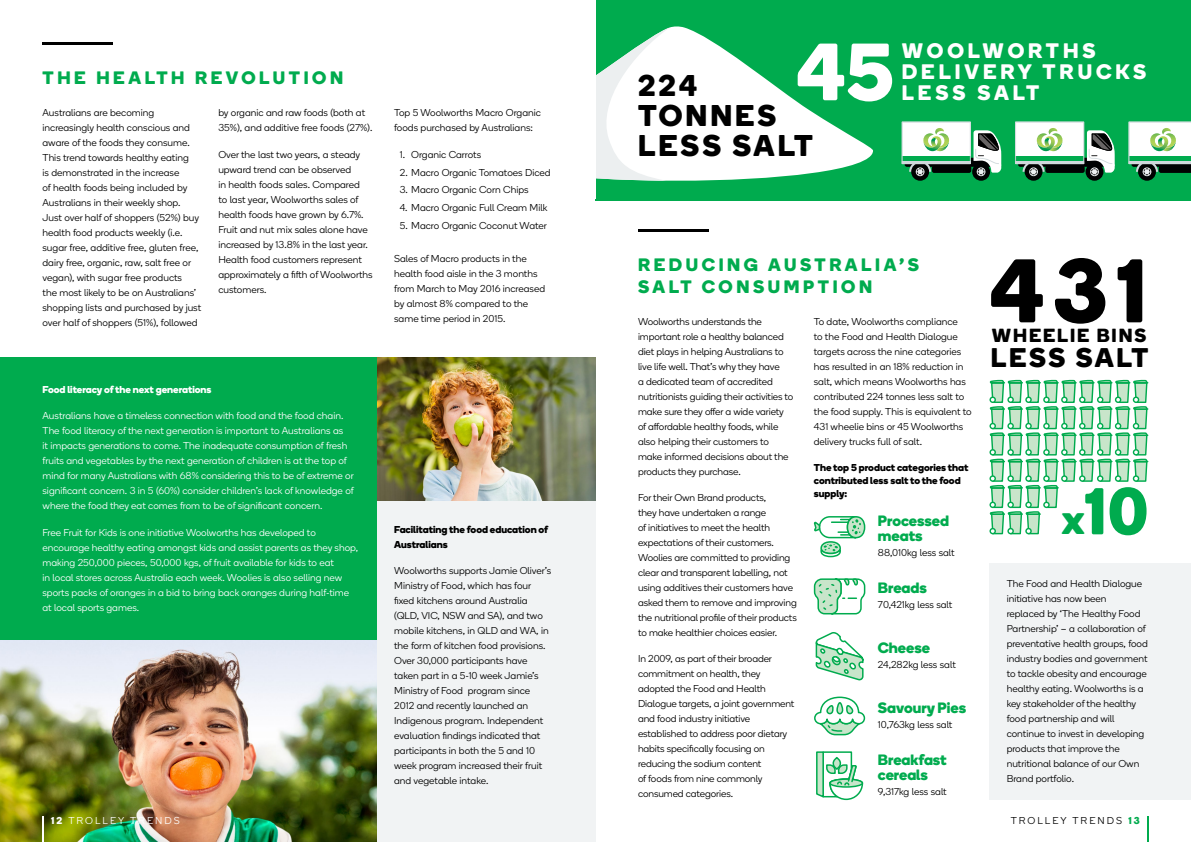
<style>
.page{position:relative;width:1191px;height:842px;background:#fff}
.page>*{position:absolute;margin:0;border:0;box-sizing:border-box;transform-origin:0 0}
.t1{font:700 90px "Fresh Sans";color:#000}
.t2{font:700 81px "Fresh Sans";color:#fff}
.t3{font:700 66px "Fresh Sans";color:#00ab4e}
.t4{font:700 30px/30px "Fresh Sans";letter-spacing:.1em;color:#000}
.t5{font:700 27px "Fresh Sans";letter-spacing:.1em;color:#000}
.t6{font:700 21px/21px "Fresh Sans";letter-spacing:.19em;color:#fff}
.t7{font:700 19px "Fresh Sans";letter-spacing:.1em;color:#000}
.t8{font:700 18px/21.6px "Fresh Sans";letter-spacing:.2em;color:#00ab4e}
.t9{font:700 15px/15px "Fresh Sans";color:#00ab4e}
.t10{font:10px/15px "Fresh Sans";color:#000}
.t11{font:10px/15px "Fresh Sans";color:#fff}
.t12{font:700 10px/13px "Fresh Sans";color:#000}
.t13{font:700 10px "Fresh Sans";color:#fff}
.t14{font:10px "Fresh Sans";letter-spacing:.2em;color:#fff}
.t15{font:10px "Fresh Sans";letter-spacing:.2em;color:#000}
.s1{font-size:42px}
.s2{font-weight:700}
.s3{font-weight:700;color:#00ab4e}
</style>
<div class="page">
<div style="left:595px;top:0;width:596px;height:201px;background:#00ab4e"></div>
<svg style="left:595px;top:26px;width:278px;height:165px;fill:#fff"></svg>
<svg style="left:595px;top:28px;width:74px;height:153px;background:#d5eee1"></svg>
<div style="left:989px;top:563px;width:202px;height:236px;background:#f1f3f4"></div>
<div style="left:0;top:357px;width:377px;height:485px;background:#00ab4e"></div>
<img style="left:0;top:641px;width:377px;height:201px">
<svg style="left:43px;top:816px;width:1px;height:26px"></svg>
<svg style="left:1147px;top:816px;width:1px;height:26px"></svg>
<hr style="left:43px;top:43px;width:70px;height:2px;background:#000">
<hr style="left:638px;top:229px;width:71px;height:3px;background:#000">
<div style="left:377px;top:394px;width:218px;height:448px;background:#f1f3f4"></div>
<img style="left:377px;top:357px;width:218px;height:143px">
<svg style="left:989px;top:379px;width:159px;height:156px"></svg>
<svg style="left:1024px;top:163px;width:18px;height:18px"></svg>
<svg style="left:1085px;top:163px;width:18px;height:18px"></svg>
<svg style="left:1015px;top:122px;width:99px;height:54px"></svg>
<svg style="left:813px;top:578px;width:53px;height:37px"></svg>
<div style="left:847px;top:517px;width:17px;height:21px;background:#c8e5ca;border-radius:50%"></div>
<div style="left:846px;top:516px;width:19px;height:22px;border:2px solid #00ab4e;border-radius:50%"></div>
<svg style="left:813px;top:516px;width:48px;height:42px"></svg>
<svg style="left:815px;top:632px;width:49px;height:49px"></svg>
<svg style="left:814px;top:696px;width:52px;height:40px"></svg>
<svg style="left:816px;top:751px;width:48px;height:50px"></svg>
<svg style="left:911px;top:163px;width:18px;height:18px"></svg>
<svg style="left:972px;top:163px;width:18px;height:18px"></svg>
<svg style="left:901px;top:122px;width:100px;height:54px"></svg>
<svg style="left:1138px;top:163px;width:18px;height:18px"></svg>
<svg style="left:1128px;top:122px;width:63px;height:54px"></svg>
<h3 class="t8" style="left:43px;top:67px;width:302px">THE HEALTH REVOLUTION</h3>
<p class="t10" style="left:43px;top:106px;width:160px">Australians are becoming increasingly health conscious and aware of the foods they consume.<br>This trend towards healthy eating<br>is demonstrated in the increase<br>of health foods being included by Australians in their weekly shop.<br>Just over half of shoppers (52%) buy health food products weekly (i.e. sugar free, additive free, gluten free, dairy free, organic, raw, salt free or vegan), with sugar free products<br>the most likely to be on Australians’ shopping lists and purchased by just over half of shoppers (51%), followed</p>
<p class="t10" style="left:218px;top:106px;width:156px">by organic and raw foods (both at<br>35%), and additive free foods (27%).</p>
<p class="t10" style="left:218px;top:147px;width:156px">Over the last two years, a steady upward trend can be observed<br>in health foods sales. Compared<br>to last year, Woolworths sales of health foods have grown by 6.7%.<br>Fruit and nut mix sales alone have increased by 13.8% in the last year.<br>Health food customers represent approximately a fifth of Woolworths customers.</p>
<p class="t10" style="left:394px;top:106px;width:148px">Top 5 Woolworths Macro Organic foods purchased by Australians:</p>
<p class="t10" style="left:400px;top:147px;width:83px">1. Organic Carrots</p>
<p class="t10" style="left:400px;top:165px;width:152px">2. Macro Organic Tomatoes Diced</p>
<p class="t10" style="left:400px;top:183px;width:130px">3. Macro Organic Corn Chips</p>
<p class="t10" style="left:400px;top:200px;width:149px">4. Macro Organic Full Cream Milk</p>
<p class="t10" style="left:400px;top:218px;width:149px">5. Macro Organic Coconut Water</p>
<p class="t10" style="left:394px;top:251px;width:152px">Sales of Macro products in the health food aisle in the 3 months from March to May 2016 increased by almost 8% compared to the same time period in 2015.</p>
<p class="t13" style="left:43px;top:382px;width:171px">Food literacy of the next generations</p>
<p class="t11" style="left:43px;top:409px;width:313px">Australians have a timeless connection with food and the food chain.<br>The food literacy of the next generation is important to Australians as<br>it impacts generations to come. The inadequate consumption of fresh fruits and vegetables by the next generation of children is at the top of mind for many Australians with 68% considering this to be of extreme or significant concern. 3 in 5 (60%) consider children’s lack of knowledge of where the food they eat comes from to be of significant concern.</p>
<p class="t11" style="left:43px;top:525px;width:317px">Free Fruit for Kids is one initiative Woolworths has developed to encourage healthy eating amongst kids and assist parents as they shop, making 250,000 pieces, 50,000 kgs, of fruit available for kids to eat<br>in local stores across Australia each week. Woolies is also selling new sports packs of oranges in a bid to bring back oranges during half-time at local sports games.</p>
<p class="t12" style="left:394px;top:522px;width:155px;line-height:15px">Facilitating the food education of<br>Australians</p>
<p class="t10" style="left:394px;top:564px;width:159px">Woolworths supports Jamie Oliver’s<br>Ministry of Food, which has four fixed kitchens around Australia (QLD, VIC, NSW and SA), and two mobile kitchens, in QLD and WA, in the form of kitchen food provisions.<br>Over 30,000 participants have taken part in a 5-10 week Jamie’s<br>Ministry of Food program since<br>2012 and recently launched an<br>Indigenous program. Independent evaluation findings indicated that participants in both the 5 and 10 week program increased their fruit and vegetable intake.</p>
<h2 class="t2" style="left:796px;top:14px;width:98px">45</h2>
<h3 class="t4" style="left:638px;top:70px;width:176px">224<br>TONNES<br>LESS SALT</h3>
<h3 class="t6" style="left:901px;top:40px;width:246px">WOOLWORTHS<br>DELIVERY TRUCKS</h3>
<h3 class="t6" style="left:901px;top:82px;width:139px">LESS SALT</h3>
<h3 class="t8" style="left:638px;top:254px;width:282px">REDUCING AUSTRALIA’S<br>SALT CONSUMPTION</h3>
<p class="t10" style="left:638px;top:314px;width:157px">Woolworths understands the important role a healthy balanced diet plays in helping Australians to live life well. That’s why they have<br>a dedicated team of accredited nutritionists guiding their activities to make sure they offer a wide variety of affordable healthy foods, while also helping their customers to make informed decisions about the products they purchase.</p>
<p class="t10" style="left:638px;top:490px;width:160px">For their Own Brand products,<br>they have undertaken a range<br>of initiatives to meet the health expectations of their customers.<br>Woolies are committed to providing clear and transparent labelling, not using additives their customers have asked them to remove and improving the nutritional profile of their products to make healthier choices easier.</p>
<p class="t10" style="left:638px;top:652px;width:158px">In 2009, as part of their broader commitment on health, they adopted the Food and Health<br>Dialogue targets, a joint government and food industry initiative established to address poor dietary habits specifically focusing on reducing the sodium content<br>of foods from nine commonly consumed categories.</p>
<p class="t10" style="left:814px;top:314px;width:159px">To date, Woolworths compliance<br>to the Food and Health Dialogue targets across the nine categories has resulted in an 18% reduction in salt, which means Woolworths has contributed 224 tonnes less salt to the food supply. This is equivalent to 431 wheelie bins or 45 Woolworths delivery trucks full of salt.</p>
<p class="t12" style="left:814px;top:461px;width:156px">The top 5 product categories that contributed less salt to the food supply:</p>
<h3 class="t9" style="left:878px;top:513px;width:73px">Processed meats</h3>
<p class="t10" style="left:878px;top:546px;width:78px">88,010kg less salt</p>
<h3 class="t9" style="left:878px;top:580px;width:50px">Breads</h3>
<p class="t10" style="left:878px;top:598px;width:76px">70,421kg less salt</p>
<h3 class="t9" style="left:878px;top:640px;width:54px">Cheese</h3>
<p class="t10" style="left:878px;top:657px;width:79px">24,282kg less salt</p>
<h3 class="t9" style="left:878px;top:699px;width:90px">Savoury Pies</h3>
<p class="t10" style="left:878px;top:717px;width:76px">10,763kg less salt</p>
<h3 class="t9" style="left:878px;top:751px;width:70px">Breakfast cereals</h3>
<p class="t10" style="left:878px;top:784px;width:70px">9,317kg less salt</p>
<h1 class="t1" style="left:990px;top:226px;width:159px">431</h1>
<h3 class="t7" style="left:992px;top:322px;width:156px">WHEELIE BINS</h3>
<h3 class="t5" style="left:990px;top:339px;width:159px">LESS SALT</h3>
<h3 class="t3" style="left:1061px;top:464px;width:88px"><span class="s1">x</span>10</h3>
<p class="t10" style="left:1006px;top:577px;width:143px">The Food and Health Dialogue initiative has now been<br>replaced by ‘The Healthy Food<br>Partnership’ – a collaboration of preventative health groups, food industry bodies and government to tackle obesity and encourage healthy eating. Woolworths is a key stakeholder of the healthy food partnership and will continue to invest in developing products that improve the nutritional balance of our Own<br>Brand portfolio.</p>
<p class="t14" style="left:51px;top:814px;width:130px"><span class="s2">12</span> TROLLEY TRENDS</p>
<p class="t15" style="left:1010px;top:814px;width:131px">TROLLEY TRENDS <span class="s3">13</span></p>
</div>
